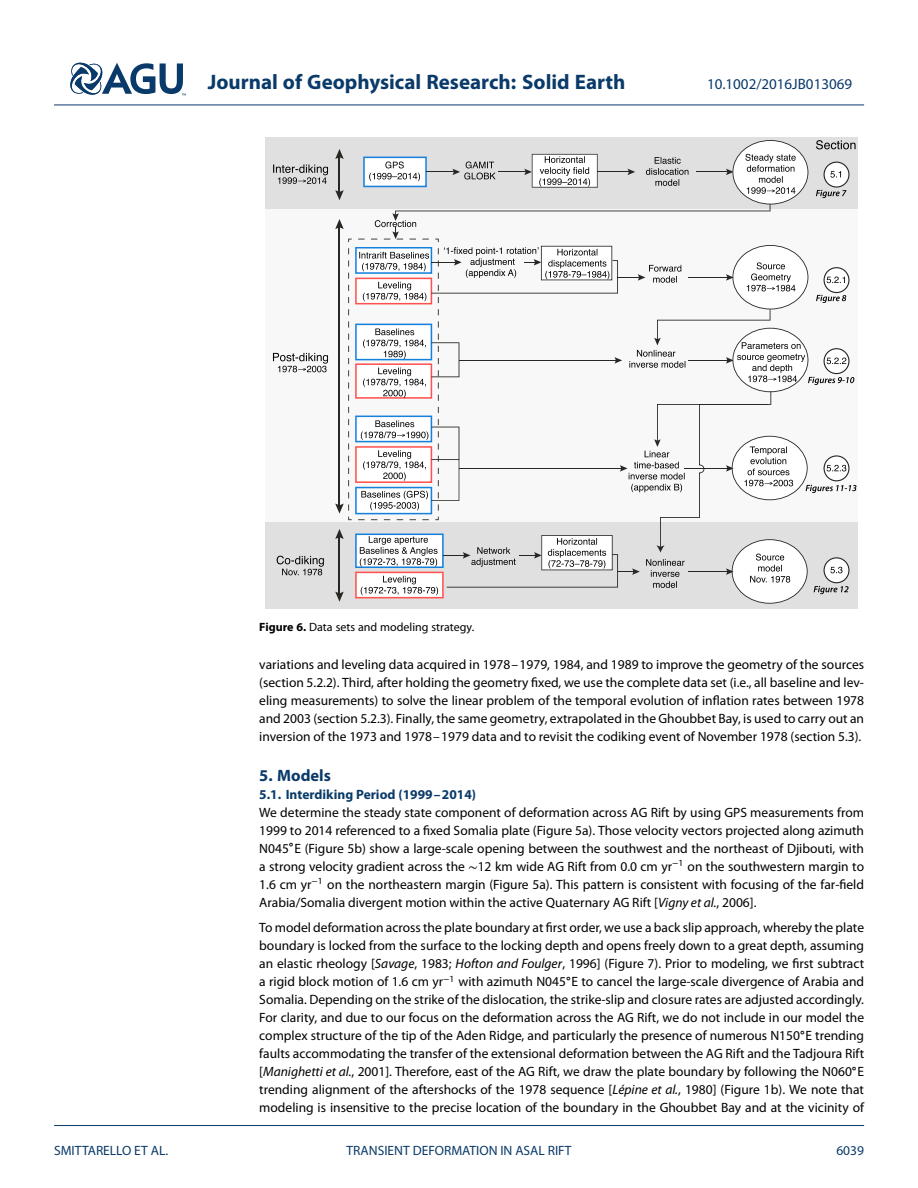
<style>
.page{position:relative;width:918px;height:1188px;background:#fff}
.page>*{position:absolute;margin:0;border:0;box-sizing:border-box;transform-origin:0 0}
.t1{font:700 21px "Myriad Pro";color:#0a3a69}
.t2{font:700 16.5px "Myriad Pro";color:#0a3a69}
.t3{font:15px "Myriad Pro";color:#0a3a69}
.t4{font:13.5px/18px "Myriad Pro";color:#000;text-align:justify}
.t5{font:13.5px "Myriad Pro";color:#0a3a69}
.t6{font:700 13.5px "Myriad Pro";color:#0a3a69}
.t7{font:12px "Myriad Pro";color:#000}
.s1{font-weight:700}
.s2{font-family:"STIX Math"}
.s3{font-style:italic}
</style>
<div class="page">
<svg style="left:70px;top:62px;width:116px;height:34px"></svg>
<hr style="left:54px;top:105px;width:810px;height:1px;background:#0a3a69">
<div style="left:266px;top:137px;width:592px;height:72px;background:#e0e0e0"></div>
<div style="left:266px;top:209px;width:592px;height:313px;background:#f8f8f8"></div>
<div style="left:266px;top:522px;width:592px;height:87px;background:#e0e0e0"></div>
<svg style="left:273px;top:165px;width:55px;height:19px"></svg>
<svg style="left:273px;top:353px;width:55px;height:19px"></svg>
<svg style="left:277px;top:556px;width:47px;height:19px"></svg>
<svg style="left:335px;top:140px;width:522px;height:464px"></svg>
<hr style="left:54px;top:1125px;width:810px;height:1px;background:#0a3a69">
<h1 class="t1" style="left:208px;top:73px;width:419px">Journal of Geophysical Research: Solid Earth</h1>
<p class="t3" style="left:707px;top:78px;width:147px">10.1002/2016JB013069</p>
<p class="t7" style="left:259px;top:623px;width:216px"><span class="s1">Figure 6.</span> Data sets and modeling strategy.</p>
<p class="t4" style="left:259px;top:656px;width:606px">variations and leveling data acquired in 1978–1979, 1984, and 1989 to improve the geometry of the sources (section 5.2.2). Third, after holding the geometry fixed, we use the complete data set (i.e., all baseline and lev&shy;eling measurements) to solve the linear problem of the temporal evolution of inflation rates between 1978 and 2003 (section 5.2.3). Finally, the same geometry, extrapolated in the Ghoubbet Bay, is used to carry out an inversion of the 1973 and 1978–1979 data and to revisit the codiking event of November 1978 (section 5.3).</p>
<p class="t2" style="left:259px;top:769px;width:73px">5. Models</p>
<p class="t6" style="left:259px;top:789px;width:218px">5.1. Interdiking Period (1999–2014)</p>
<p class="t4" style="left:259px;top:804px;width:606px">We determine the steady state component of deformation across AG Rift by using GPS measurements from 1999 to 2014 referenced to a fixed Somalia plate (Figure 5a). Those velocity vectors projected along azimuth N045<sup>∘</sup>E (Figure 5b) show a large-scale opening between the southwest and the northeast of Djibouti, with a strong velocity gradient across the <span class="s2">∼</span>12 km wide AG Rift from 0.0 cm yr<sup>−</sup><sup>1</sup> on the southwestern margin to 1.6 cm yr<sup>−</sup><sup>1</sup> on the northeastern margin (Figure 5a). This pattern is consistent with focusing of the far-field Arabia/Somalia divergent motion within the active Quaternary AG Rift [<span class="s3">Vigny et al.</span>, 2006].</p>
<p class="t4" style="left:259px;top:920px;width:606px">To model deformation across the plate boundary at first order, we use a back slip approach, whereby the plate boundary is locked from the surface to the locking depth and opens freely down to a great depth, assuming an elastic rheology [<span class="s3">Savage</span>, 1983; <span class="s3">Hofton and Foulger</span>, 1996] (Figure 7). Prior to modeling, we first subtract a rigid block motion of 1.6 cm yr<sup>−</sup><sup>1</sup> with azimuth N045<sup>∘</sup>E to cancel the large-scale divergence of Arabia and Somalia. Depending on the strike of the dislocation, the strike-slip and closure rates are adjusted accordingly.<br>For clarity, and due to our focus on the deformation across the AG Rift, we do not include in our model the complex structure of the tip of the Aden Ridge, and particularly the presence of numerous N150<sup>∘</sup>E trending faults accommodating the transfer of the extensional deformation between the AG Rift and the Tadjoura Rift [<span class="s3">Manighetti et al.</span>, 2001]. Therefore, east of the AG Rift, we draw the plate boundary by following the N060<sup>∘</sup>E trending alignment of the aftershocks of the 1978 sequence [<span class="s3">Lépine et al.</span>, 1980] (Figure 1b). We note that modeling is insensitive to the precise location of the boundary in the Ghoubbet Bay and at the vicinity of</p>
<p class="t5" style="left:54px;top:1145px;width:116px">SMITTARELLO ET AL.</p>
<p class="t5" style="left:347px;top:1145px;width:226px">TRANSIENT DEFORMATION IN ASAL RIFT</p>
<p class="t5" style="left:836px;top:1145px;width:29px">6039</p>
</div>
